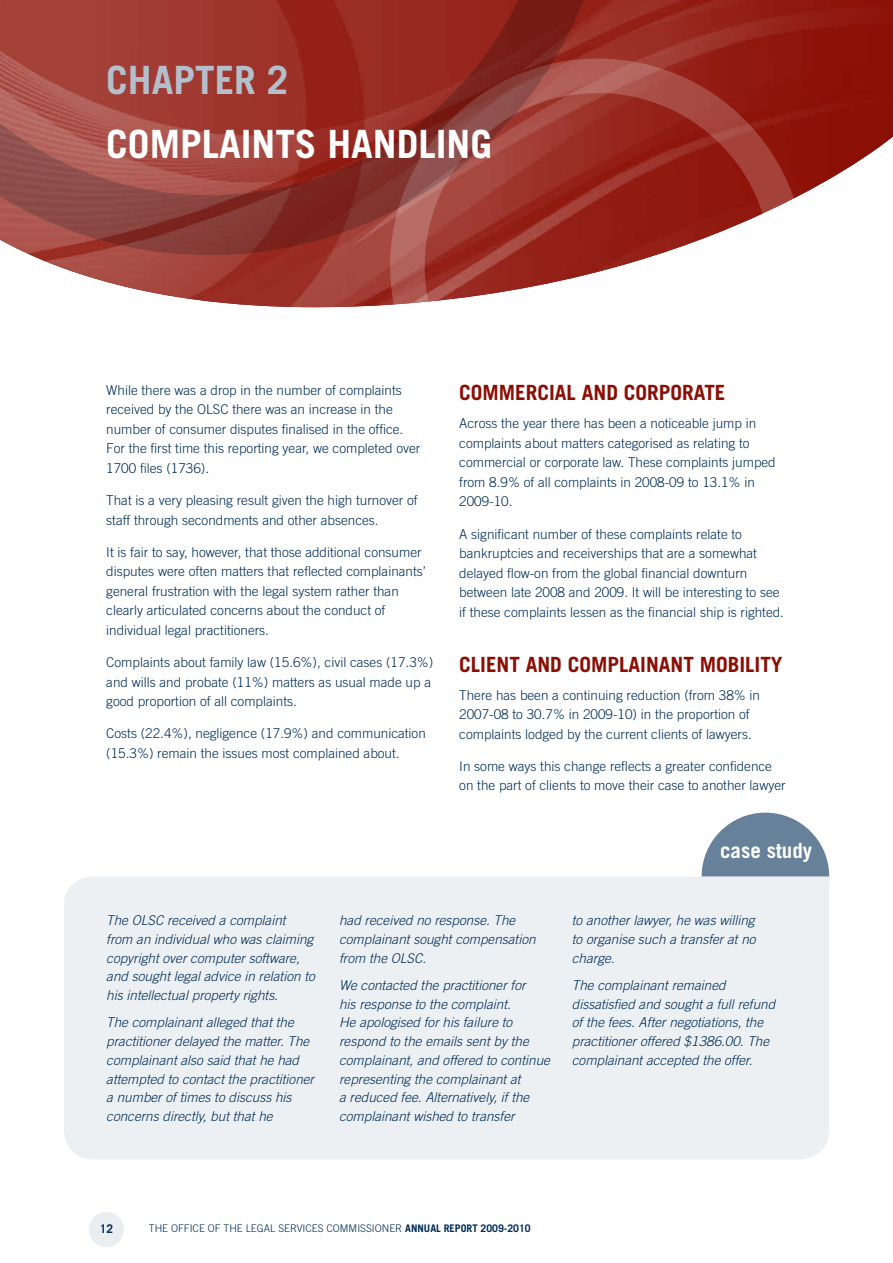
<style>
.page{position:relative;width:893px;height:1263px;background:#fff}
.page>*{position:absolute;margin:0;border:0;box-sizing:border-box;transform-origin:0 0}
.t1{font:700 39px "Trade Gothic";color:#fff}
.t2{font:700 39px "Trade Gothic";color:#b3c0cc}
.t3{font:700 21px "Trade Gothic";color:#8b0e04}
.t4{font:700 21px "Trade Gothic";color:#fff}
.t5{font:300 13.5px/19.5px "Trade Gothic";color:#002d56}
.t6{font:italic 300 13.5px/18.8px "Trade Gothic";color:#002d56}
.t7{font:700 12px "Trade Gothic";color:#002d56}
.t8{font:300 10.5px "Trade Gothic";color:#002d56}
.s1{font-weight:700}
</style>
<div class="page">
<div style="left:89px;top:1212px;width:35px;height:35px;background:#ebeef1;border-radius:50%"></div>
<img style="left:31px;top:0;width:862px;height:308px">
<svg style="left:390px;top:59px;width:415px;height:249px"></svg>
<svg style="left:0;top:0;width:611px;height:255px;background:#993a33"></svg>
<div style="left:702px;top:813px;width:127px;height:127px;background:#668199;border-radius:50%"></div>
<div style="left:64px;top:876px;width:765px;height:283px;background:#edf0f3"></div>
<h1 class="t2" style="left:106px;top:56px;width:184px">CHAPTER 2</h1>
<h1 class="t1" style="left:106px;top:120px;width:383px">COMPLAINTS HANDLING</h1>
<p class="t5" style="left:106px;top:380px;width:316px">While there was a drop in the number of complaints received by the OLSC there was an increase in the number of consumer disputes finalised in the office.<br>For the first time this reporting year, we completed over 1700 files (1736).</p>
<p class="t5" style="left:106px;top:490px;width:313px">That is a very pleasing result given the high turnover of staff through secondments and other absences.</p>
<p class="t5" style="left:106px;top:542px;width:321px">It is fair to say, however, that those additional consumer disputes were often matters that reflected complainants’ general frustration with the legal system rather than clearly articulated concerns about the conduct of individual legal practitioners.</p>
<p class="t5" style="left:106px;top:652px;width:329px">Complaints about family law (15.6%), civil cases (17.3%) and wills and probate (11%) matters as usual made up a good proportion of all complaints.</p>
<p class="t5" style="left:106px;top:723px;width:321px">Costs (22.4%), negligence (17.9%) and communication (15.3%) remain the issues most complained about.</p>
<h2 class="t3" style="left:459px;top:380px;width:268px">COMMERCIAL AND CORPORATE</h2>
<p class="t5" style="left:459px;top:414px;width:318px">Across the year there has been a noticeable jump in complaints about matters categorised as relating to commercial or corporate law. These complaints jumped from 8.9% of all complaints in 2008-09 to 13.1% in 2009-10.</p>
<p class="t5" style="left:459px;top:524px;width:326px">A significant number of these complaints relate to bankruptcies and receiverships that are a somewhat delayed flow-on from the global financial downturn between late 2008 and 2009. I t will be interesting to see if these complaints lessen as the financial ship is righted.</p>
<h2 class="t3" style="left:459px;top:651px;width:325px">CLIENT AND COMPLAINANT MOBILITY</h2>
<p class="t5" style="left:459px;top:685px;width:302px">There has been a continuing reduction (from 38% in<br>2007-08 to 30.7% in 2009-10) in the proportion of complaints lodged by the current clients of lawyers.</p>
<p class="t5" style="left:459px;top:756px;width:328px">I n some ways this change reflects a greater confidence on the part of clients to move their case to another lawyer</p>
<h2 class="t4" style="left:720px;top:838px;width:94px">case study</h2>
<p class="t6" style="left:106px;top:911px;width:210px">The OLSC received a complaint from an individual who was claiming copyright over computer software, and sought legal advice in relation to his intellectual property rights.</p>
<p class="t6" style="left:106px;top:1013px;width:209px">The complainant alleged that the practitioner delayed the matter. The complainant also said that he had attempted to contact the practitioner a number of times to discuss his concerns directly, but that he</p>
<p class="t6" style="left:339px;top:911px;width:198px">had received no response. The complainant sought compensation from the OLSC.</p>
<p class="t6" style="left:339px;top:975px;width:212px">We contacted the practitioner for<br>his response to the complaint.<br>He apologised for his failure to respond to the emails sent by the complainant, and offered to continue representing the complainant at<br>a reduced fee. Alternatively, if the complainant wished to transfer</p>
<p class="t6" style="left:572px;top:911px;width:185px;text-align:justify">to another lawyer, he was willing to organise such a transfer at no charge.</p>
<p class="t6" style="left:572px;top:975px;width:205px">The complainant remained dissatisfied and sought a full refund of the fees. After negotiations, the practitioner offered $1386.00. The complainant accepted the offer.</p>
<p class="t7" style="left:100px;top:1221px;width:15px">12</p>
<p class="t8" style="left:149px;top:1222px;width:383px">The Office of the Legal Services Commissioner <span class="s1">ANNUAL REPORT 2009-2010</span></p>
</div>
